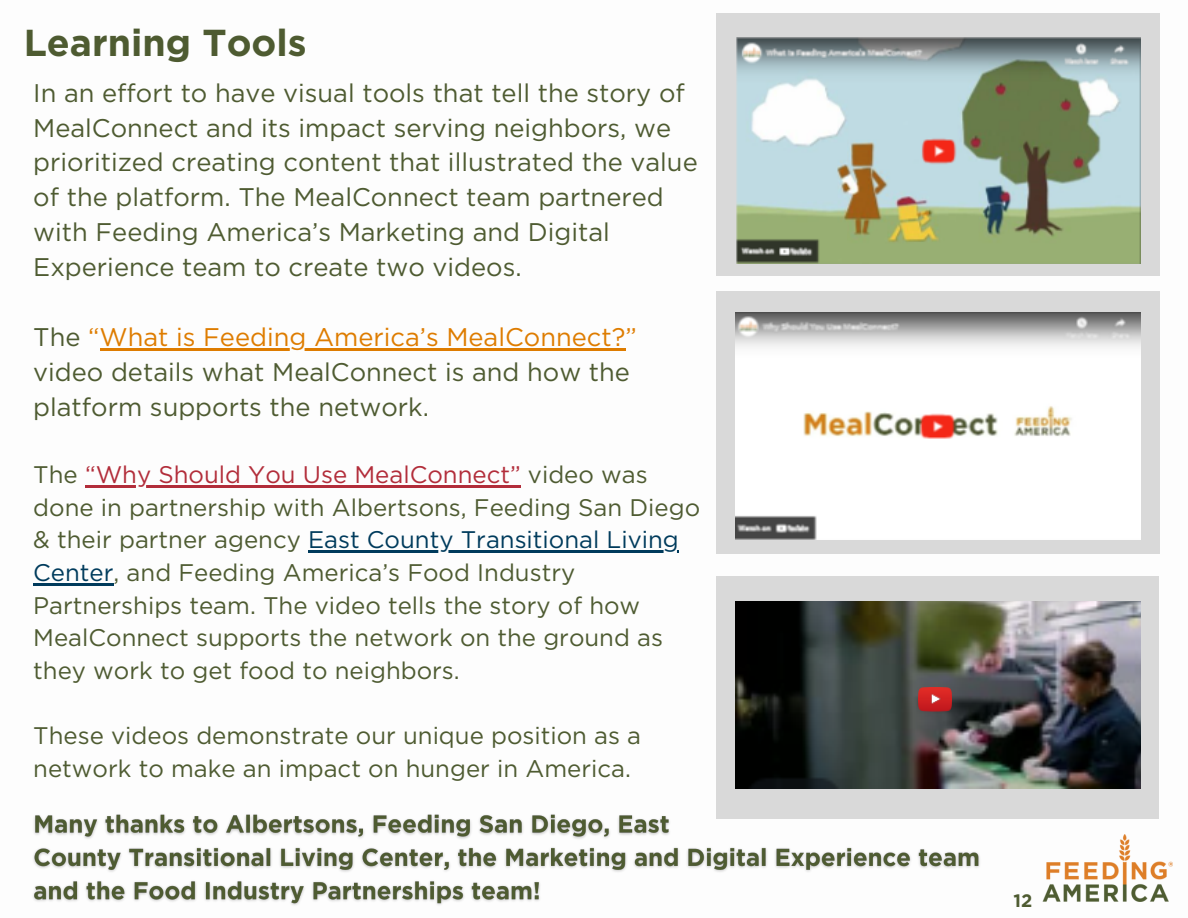
<style>
.page{position:relative;width:1188px;height:918px;background:#fff}
.page>*{position:absolute;margin:0;border:0;box-sizing:border-box;transform-origin:0 0}
.t1{font:700 37.5px "Gotham";color:#4e5b31}
.t2{font:25.5px/34.8px "Gotham";color:#4e5b31}
.t3{font:25.5px "Gotham";color:#de7c00}
.t4{font:24px/32.7px "Gotham";color:#4e5b31}
.t5{font:24px "Gotham";color:#b22d3a}
.t6{font:700 18px "Gotham";color:#4e5b31}
.s1{color:#4e5b31}
.s2{color:#003b5c}
</style>
<div class="page">
<div style="left:716px;top:13px;width:443px;height:262px;background:#d9d9d9"></div>
<div style="left:716px;top:291px;width:443px;height:263px;background:#d9d9d9"></div>
<img style="left:1042px;top:835px;width:130px;height:66px">
<div style="left:716px;top:576px;width:443px;height:243px;background:#d9d9d9"></div>
<img style="left:736px;top:38px;width:405px;height:226px">
<img style="left:736px;top:312px;width:405px;height:228px">
<img style="left:736px;top:602px;width:405px;height:186px">
<img style="left:919px;top:688px;width:32px;height:24px">
<hr style="left:100px;top:348px;width:525px;height:2px;background:#de7c00">
<hr style="left:85px;top:485px;width:436px;height:3px;background:#b22d3a">
<hr style="left:308px;top:551px;width:371px;height:2px;background:#003b5c">
<hr style="left:33px;top:583px;width:81px;height:2px;background:#003b5c">
<img style="left:33px;top:814px;width:947px;height:92px">
<p class="t1" style="left:24px;top:29px;width:284px">Learning Tools</p>
<p class="t2" style="left:33px;top:77px;width:666px">In an effort to have visual tools that tell the story of MealConnect and its impact serving neighbors, we prioritized creating content that illustrated the value of the platform. The MealConnect team partnered with Feeding America’s Marketing and Digital Experience team to create two videos.</p>
<p class="t3" style="left:33px;top:325px;width:605px"><span class="s1">The</span> “What is Feeding America’s MealConnect?”</p>
<p class="t2" style="left:33px;top:356px;width:598px">video details what MealConnect is and how the platform supports the network.</p>
<p class="t5" style="left:33px;top:464px;width:616px"><span class="s1">The</span> “Why Should You Use MealConnect” <span class="s1">video was</span></p>
<p class="t4" style="left:33px;top:492px;width:668px">done in partnership with Albertsons, Feeding San Diego &amp; their partner agency <span class="s2">East County Transitional Living</span></p>
<p class="t4" style="left:33px;top:557px;width:631px"><span class="s2">Center</span>, and Feeding America’s Food Industry Partnerships team. The video tells the story of how MealConnect supports the network on the ground as they work to get food to neighbors.</p>
<p class="t4" style="left:33px;top:721px;width:609px">These videos demonstrate our unique position as a network to make an impact on hunger in America.</p>
<p class="t6" style="left:1013px;top:894px;width:20px">12</p>
</div>
